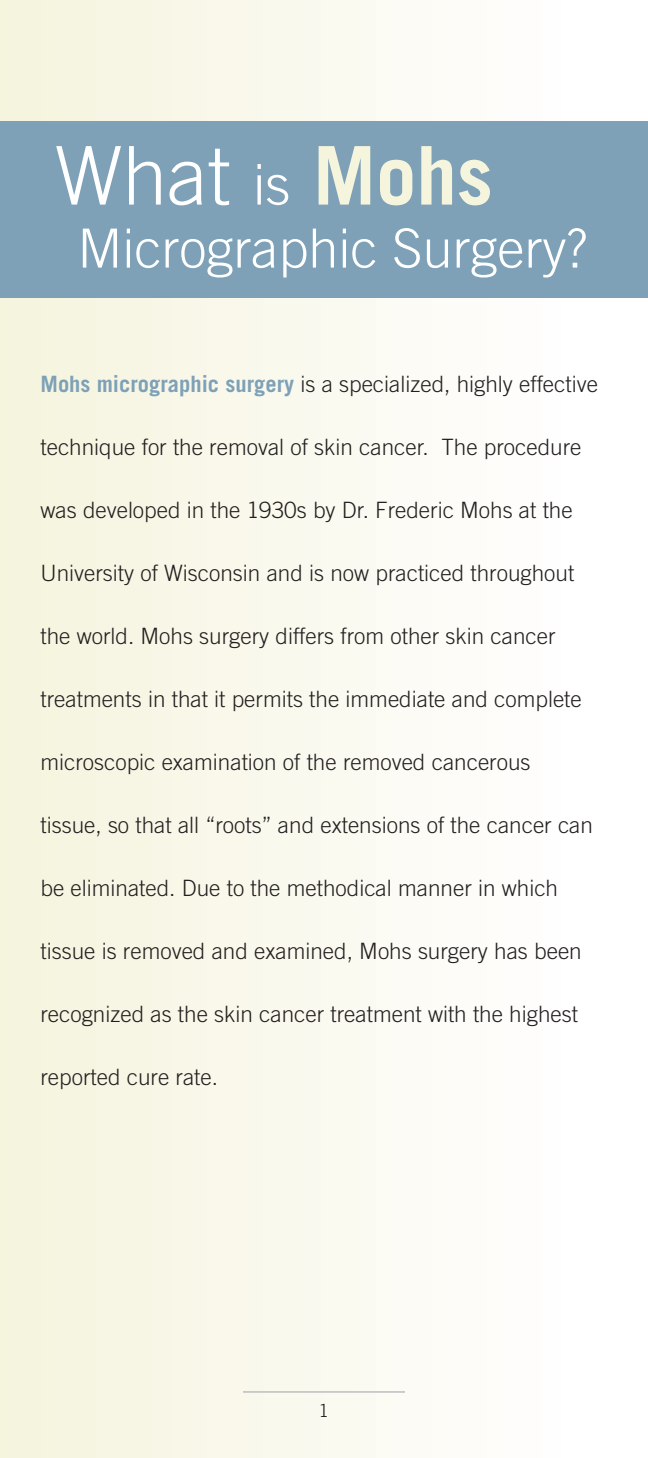
<style>
.page{position:relative;width:648px;height:1458px;background:#fff}
.page>*{position:absolute;margin:0;border:0;box-sizing:border-box;transform-origin:0 0}
.t1{font:300 81px "Trade Gothic";color:#fff}
.t2{font:300 54px "Trade Gothic";color:#fff}
.t3{font:300 22.5px "Trade Gothic";color:#231f20}
.t4{font:300 18px "Trade Gothic";color:#231f20}
.s1{font-size:56.25px}
.s2{font-weight:700;color:#f5f4dd}
.s3{font-weight:700;color:#7ea1b7}
</style>
<div class="page">
<div style="left:0;top:0;width:567px;height:1458px;background:linear-gradient(to right,#f5f4dd,#fffefe)"></div>
<div style="left:0;top:122px;width:648px;height:176px;background:#7ea1b7"></div>
<hr style="left:243px;top:1391px;width:162px;height:2px;background:#a8a9ad">
<h1 class="t1" style="left:55px;top:128px;width:440px">What <span class="s1">is</span> <span class="s2">Mohs</span></h1>
<h2 class="t2" style="left:77px;top:216px;width:511px">Micrographic Surgery?</h2>
<p class="t3" style="left:40px;top:371px;width:559px"><span class="s3">Mohs micrographic surgery</span> is a specialized, highly effective</p>
<p class="t3" style="left:40px;top:434px;width:542px">technique for the removal of skin cancer. The procedure</p>
<p class="t3" style="left:40px;top:497px;width:534px">was developed in the 1930s by Dr. Frederic Mohs at the</p>
<p class="t3" style="left:40px;top:560px;width:535px">University of Wisconsin and is now practiced throughout</p>
<p class="t3" style="left:40px;top:623px;width:517px">the world. Mohs surgery differs from other skin cancer</p>
<p class="t3" style="left:40px;top:686px;width:543px">treatments in that it permits the immediate and complete</p>
<p class="t3" style="left:40px;top:749px;width:492px">microscopic examination of the removed cancerous</p>
<p class="t3" style="left:40px;top:812px;width:554px">tissue, so that all “roots” and extensions of the cancer can</p>
<p class="t3" style="left:40px;top:875px;width:519px">be eliminated. Due to the methodical manner in which</p>
<p class="t3" style="left:40px;top:938px;width:543px">tissue is removed and examined, Mohs surgery has been</p>
<p class="t3" style="left:40px;top:1001px;width:539px">recognized as the skin cancer treatment with the highest</p>
<p class="t3" style="left:40px;top:1064px;width:179px">reported cure rate.</p>
<p class="t4" style="left:319px;top:1400px;width:12px">1</p>
</div>
